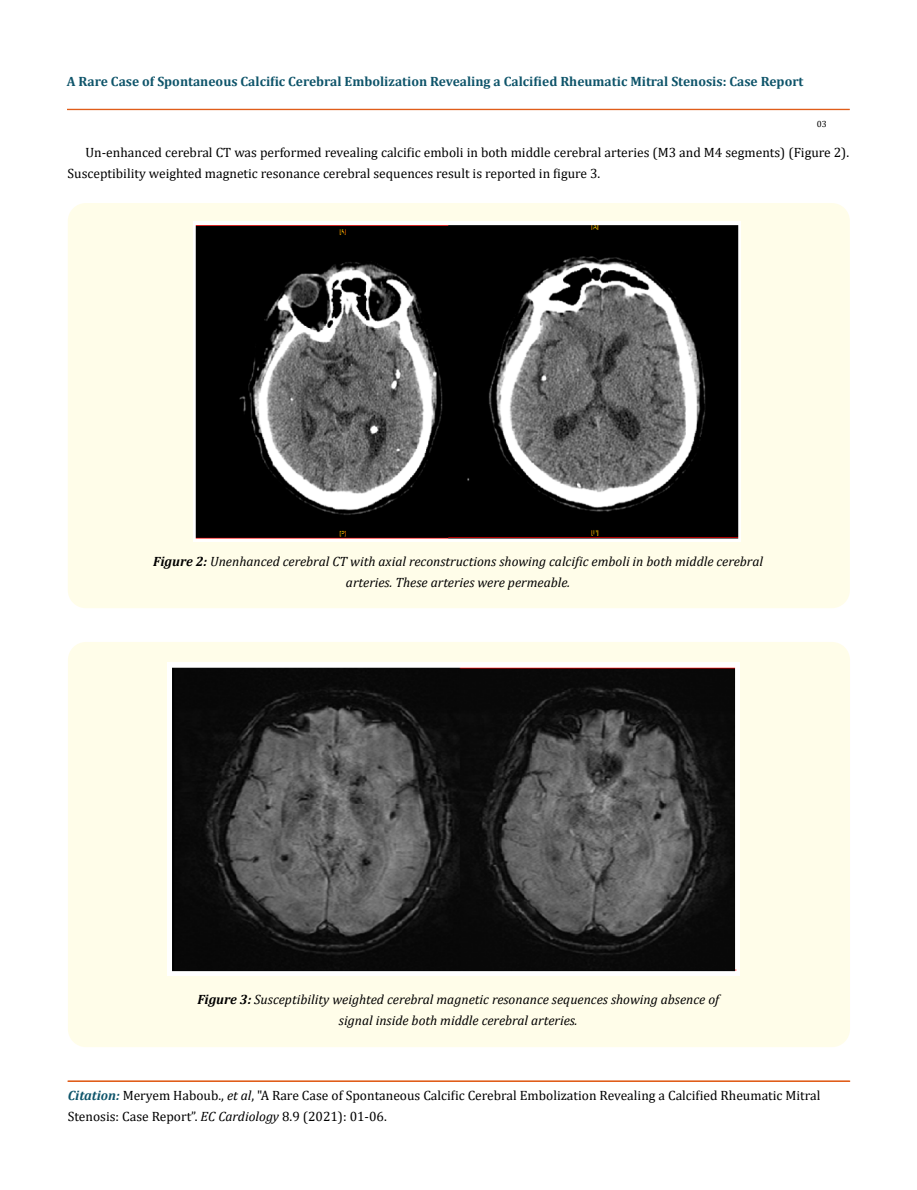
<style>
.page{position:relative;width:917px;height:1190px;background:#fff}
.page>*{position:absolute;margin:0;border:0;box-sizing:border-box;transform-origin:0 0}
.t1{font:13.5px/21px "Cambria";color:#000}
.t2{font:italic 13.5px/21px "Cambria";color:#000;text-align:center}
.t3{font:700 13.5px "Cambria";color:#0e546a}
.t4{font:9px "Cambria";color:#000}
.s1{font-weight:700}
.s2{font-weight:700;font-style:italic;color:#0e546a}
.s3{font-style:italic}
</style>
<div class="page">
<div style="left:67px;top:109px;width:782px;height:1px;border:1px solid #e05d1a"></div>
<hr style="left:68px;top:1081px;width:781px;height:1px;background:#e05d1a">
<div style="left:68px;top:203px;width:781px;height:405px;background:#fffde9;border-radius:18px"></div>
<div style="left:68px;top:642px;width:782px;height:405px;background:#fffde9;border-radius:18px"></div>
<img style="left:194px;top:222px;width:546px;height:319px">
<img style="left:168px;top:662px;width:571px;height:313px">
<p class="t3" style="left:67px;top:72px;width:738px">A Rare Case of Spontaneous Calcific Cerebral Embolization Revealing a Calcified Rheumatic Mitral Stenosis: Case Report</p>
<p class="t4" style="left:816px;top:118px;width:11px">03</p>
<p class="t1" style="left:68px;top:142px;width:783px;text-indent:18px">Un-enhanced cerebral CT was performed revealing calcific emboli in both middle cerebral arteries (M3 and M4 segments) (Figure 2).<br>Susceptibility weighted magnetic resonance cerebral sequences result is reported in figure 3.</p>
<p class="t2" style="left:153px;top:550px;width:611px"><span class="s1">Figure 2:</span> Unenhanced cerebral CT with axial reconstructions showing calcific emboli in both middle cerebral arteries. These arteries were permeable.</p>
<p class="t2" style="left:197px;top:988px;width:523px"><span class="s1">Figure 3:</span> Susceptibility weighted cerebral magnetic resonance sequences showing absence of signal inside both middle cerebral arteries.</p>
<p class="t1" style="left:68px;top:1085px;width:754px"><span class="s2">Citation:</span> Meryem Haboub., <span class="s3">et al</span>, "A Rare Case of Spontaneous Calcific Cerebral Embolization Revealing a Calcified Rheumatic Mitral<br>Stenosis: Case Report”. <span class="s3">EC Cardiology</span> 8.9 (2021): 01-06.</p>
</div>
